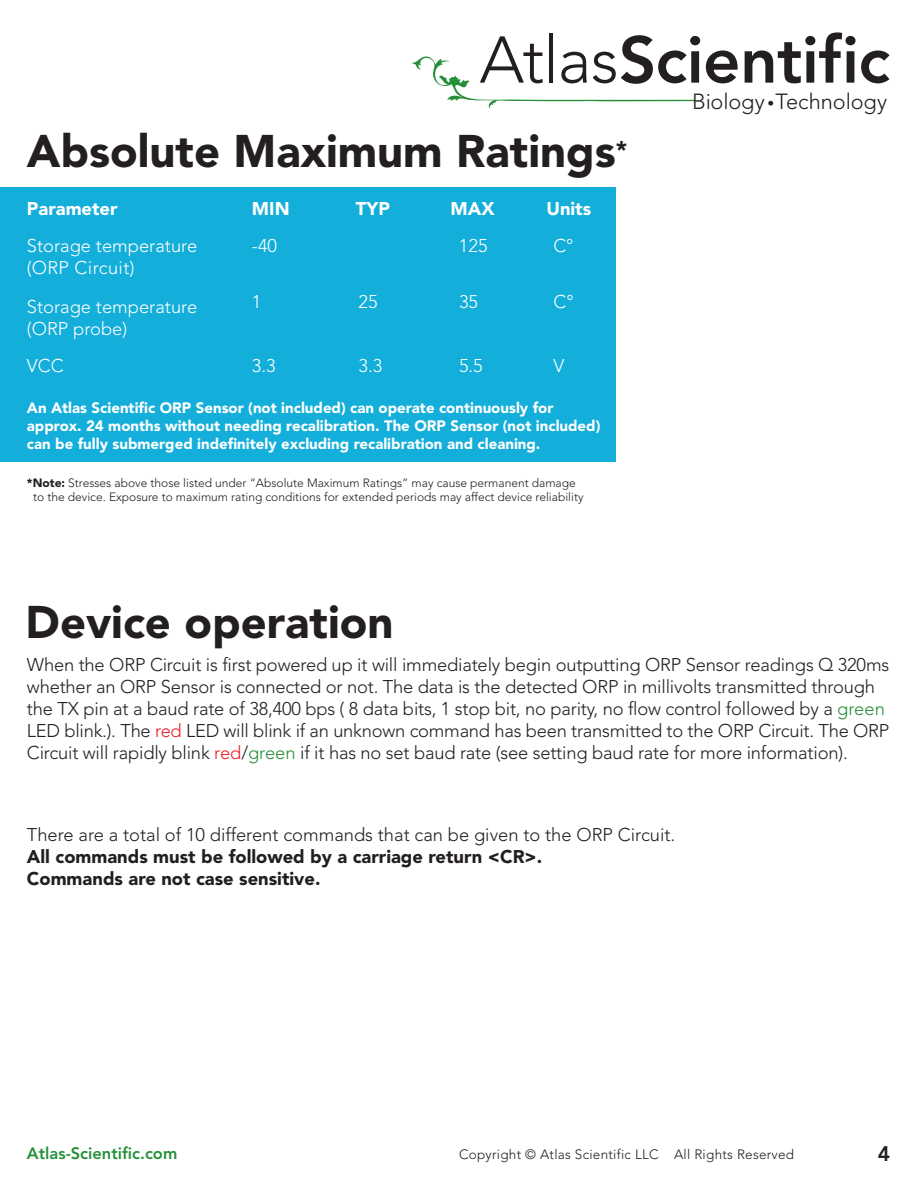
<style>
.page{position:relative;width:918px;height:1188px;background:#fff}
.page>*{position:absolute;margin:0;border:0;box-sizing:border-box;transform-origin:0 0}
.t1{font:800 65.4px "Avenir";letter-spacing:-.01em;color:#231f20}
.t2{font:900 45.3px "Avenir";color:#231f20}
.t3{font:300 21.75px "Avenir";letter-spacing:-.005em;color:#231f20}
.t4{font:800 21px "Avenir";color:#231f20}
.t5{font:300 18.3px/22px "Avenir";letter-spacing:-.01em;color:#231f20}
.t6{font:300 18.3px/22px "Avenir";color:#fff}
.t7{font:900 18.3px/22px "Avenir";color:#231f20}
.t8{font:900 18.3px "Avenir";color:#fff}
.t9{font:300 18.15px "Avenir";color:#fff}
.t10{font:800 16.5px "Avenir";color:#269039}
.t11{font:900 15px/18px "Avenir";color:#fff}
.t12{font:300 13.5px "Avenir";letter-spacing:.02em;color:#231f20}
.t13{font:300 12px/14.4px "Avenir";color:#231f20}
.s1{font-weight:300}
.s2{font-size:13.65px}
.s3{font-weight:900}
.s4{color:#269039}
.s5{color:#ee1d23}
</style>
<div class="page">
<svg style="left:412px;top:56px;width:283px;height:53px"></svg>
<div style="left:0;top:187px;width:616px;height:275px;background:#13aeda"></div>
<h1 class="t1" style="left:479px;top:21px;width:412px"><span class="s1">Atlas</span>Scientific</h1>
<p class="t3" style="left:692px;top:88px;width:196px">Biology <span class="s2">•</span>Technology</p>
<h2 class="t2" style="left:27px;top:124px;width:602px">Absolute Maximum Ratings<sup>*</sup></h2>
<p class="t8" style="left:27px;top:197px;width:92px">Parameter</p>
<p class="t8" style="left:252px;top:197px;width:39px">MIN</p>
<p class="t8" style="left:356px;top:197px;width:35px">TYP</p>
<p class="t8" style="left:450px;top:197px;width:46px">MAX</p>
<p class="t8" style="left:546px;top:197px;width:46px">Units</p>
<p class="t6" style="left:27px;top:234px;width:172px">Storage temperature (ORP Circuit)</p>
<p class="t6" style="left:252px;top:234px;width:27px">-40</p>
<p class="t6" style="left:459px;top:234px;width:30px">125</p>
<p class="t6" style="left:553px;top:234px;width:22px">C°</p>
<p class="t6" style="left:252px;top:291px;width:11px">1</p>
<p class="t6" style="left:359px;top:291px;width:21px">25</p>
<p class="t9" style="left:459px;top:291px;width:21px">35</p>
<p class="t8" style="left:546px;top:206px;width:46px">Units</p>
<p class="t6" style="left:553px;top:243px;width:22px">C°</p>
<p class="t6" style="left:553px;top:291px;width:22px">C°</p>
<p class="t6" style="left:27px;top:296px;width:172px">Storage temperature (ORP probe)</p>
<p class="t6" style="left:27px;top:355px;width:38px">VCC</p>
<p class="t6" style="left:553px;top:300px;width:22px">C°</p>
<p class="t6" style="left:252px;top:355px;width:25px">3.3</p>
<p class="t6" style="left:459px;top:355px;width:25px">5.5</p>
<p class="t6" style="left:553px;top:355px;width:12px">V</p>
<p class="t6" style="left:359px;top:355px;width:25px">3.3</p>
<p class="t6" style="left:553px;top:364px;width:12px">V</p>
<p class="t11" style="left:27px;top:399px;width:575px">An Atlas Scientific ORP Sensor (not included) can operate continuously for approx. 24 months without needing recalibration. The ORP Sensor (not included) can be fully submerged indefinitely excluding recalibration and cleaning.</p>
<p class="t13" style="left:33px;top:475px;width:552px;text-indent:-6px"><span class="s3">*Note:</span> Stresses above those listed under “Absolute Maximum Ratings” may cause permanent damage to the device. Exposure to maximum rating conditions for extended periods may affect device reliability</p>
<h2 class="t2" style="left:26px;top:595px;width:369px">Device operation</h2>
<p class="t5" style="left:27px;top:654px;width:864px">When the ORP Circuit is first powered up it will immediately begin outputting ORP Sensor readings Q 320ms whether an ORP Sensor is connected or not. The data is the detected ORP in millivolts transmitted through the TX pin at a baud rate of 38,400 bps ( 8 data bits, 1 stop bit, no parity, no flow control followed by a <span class="s4">green </span>LED blink.). The <span class="s5">red</span> LED will blink if an unknown command has been transmitted to the ORP Circuit. The ORP Circuit will rapidly blink <span class="s5">red</span>/<span class="s4">green</span> if it has no set baud rate (see setting baud rate for more information).</p>
<p class="t5" style="left:27px;top:823px;width:650px">There are a total of 10 different commands that can be given to the ORP Circuit.</p>
<p class="t7" style="left:27px;top:845px;width:517px">All commands must be followed by a carriage return &lt;CR&gt;.<br>Commands are not case sensitive.</p>
<p class="t10" style="left:27px;top:1144px;width:152px">Atlas-Scientific.com</p>
<p class="t4" style="left:878px;top:1141px;width:14px">4</p>
<p class="t12" style="left:459px;top:1147px;width:337px">Copyright © Atlas Scientific LLC All Rights Reserved</p>
</div>
